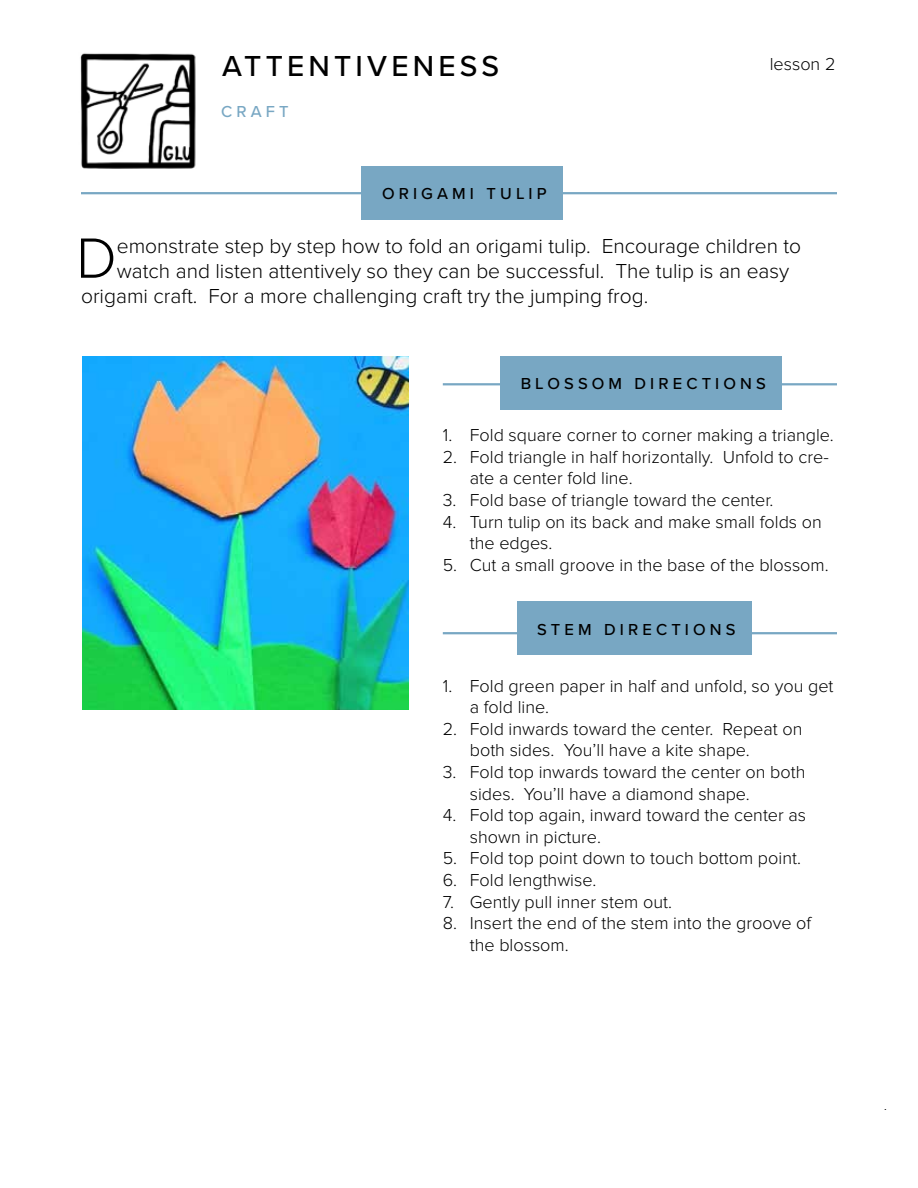
<style>
.page{position:relative;width:918px;height:1188px;background:#fff}
.page>*{position:absolute;margin:0;border:0;box-sizing:border-box;transform-origin:0 0}
.t1{font:300 58.8px "Proxima Nova";color:#000}
.t2{font:500 30px "Proxima Nova";letter-spacing:.14em;color:#000}
.t3{font:300 21px "Proxima Nova";color:#000}
.t4{font:300 18px/21.6px "Proxima Nova";color:#000}
.t5{font:500 16.5px "Proxima Nova";letter-spacing:.25em;color:#000}
.t6{font:500 16.5px "Proxima Nova";letter-spacing:.25em;color:#78a7c3}
</style>
<div class="page">
<img style="left:80px;top:53px;width:163px;height:142px">
<hr style="left:81px;top:192px;width:756px;height:2px;background:#78a7c3">
<div style="left:362px;top:166px;width:201px;height:54px;background:#78a7c3"></div>
<hr style="left:443px;top:383px;width:394px;height:2px;background:#78a7c3">
<div style="left:500px;top:356px;width:282px;height:53px;background:#78a7c3"></div>
<img style="left:82px;top:356px;width:327px;height:354px">
<hr style="left:443px;top:632px;width:394px;height:2px;background:#78a7c3">
<div style="left:517px;top:601px;width:235px;height:54px;background:#78a7c3"></div>
<h2 class="t2" style="left:222px;top:44px;width:279px">ATTENTIVENESS</h2>
<p class="t6" style="left:221px;top:99px;width:69px">CRAFT</p>
<p class="t5" style="left:382px;top:182px;width:166px">ORIGAMI TULIP</p>
<p class="t4" style="left:770px;top:54px;width:67px">lesson 2</p>
<h1 class="t1" style="left:76px;top:224px;width:42px">D</h1>
<p class="t3" style="left:117px;top:233px;width:686px">emonstrate step by step how to fold an origami tulip. Encourage children to</p>
<p class="t3" style="left:117px;top:259px;width:674px">watch and listen attentively so they can be successful. The tulip is an easy</p>
<p class="t3" style="left:81px;top:284px;width:569px">origami craft. For a more challenging craft try the jumping frog.</p>
<p class="t5" style="left:521px;top:371px;width:247px">BLOSSOM DIRECTIONS</p>
<p class="t4" style="left:443px;top:425px;width:393px">1. Fold square corner to corner making a triangle.</p>
<p class="t4" style="left:470px;top:446px;width:360px;text-indent:-27px">2. Fold triangle in half horizontally. Unfold to cre&shy;ate a center fold line.</p>
<p class="t4" style="left:443px;top:489px;width:332px">3. Fold base of triangle toward the center.</p>
<p class="t4" style="left:470px;top:511px;width:354px;text-indent:-27px">4. Turn tulip on its back and make small folds on the edges.</p>
<p class="t4" style="left:443px;top:554px;width:387px">5. Cut a small groove in the base of the blossom.</p>
<p class="t5" style="left:537px;top:617px;width:200px">STEM DIRECTIONS</p>
<p class="t4" style="left:470px;top:675px;width:365px;text-indent:-27px">1. Fold green paper in half and unfold, so you get a fold line.</p>
<p class="t4" style="left:470px;top:718px;width:334px;text-indent:-27px">2. Fold inwards toward the center. Repeat on both sides. You’ll have a kite shape.</p>
<p class="t4" style="left:470px;top:761px;width:337px;text-indent:-27px">3. Fold top inwards toward the center on both sides. You’ll have a diamond shape.</p>
<p class="t4" style="left:470px;top:805px;width:338px;text-indent:-27px">4. Fold top again, inward toward the center as shown in picture.</p>
<p class="t4" style="left:443px;top:848px;width:360px">5. Fold top point down to touch bottom point.</p>
<p class="t4" style="left:443px;top:869px;width:155px">6. Fold lengthwise.</p>
<p class="t4" style="left:443px;top:891px;width:231px">7. Gently pull inner stem out.</p>
<p class="t4" style="left:470px;top:913px;width:343px;text-indent:-27px">8. Insert the end of the stem into the groove of the blossom.</p>
</div>
